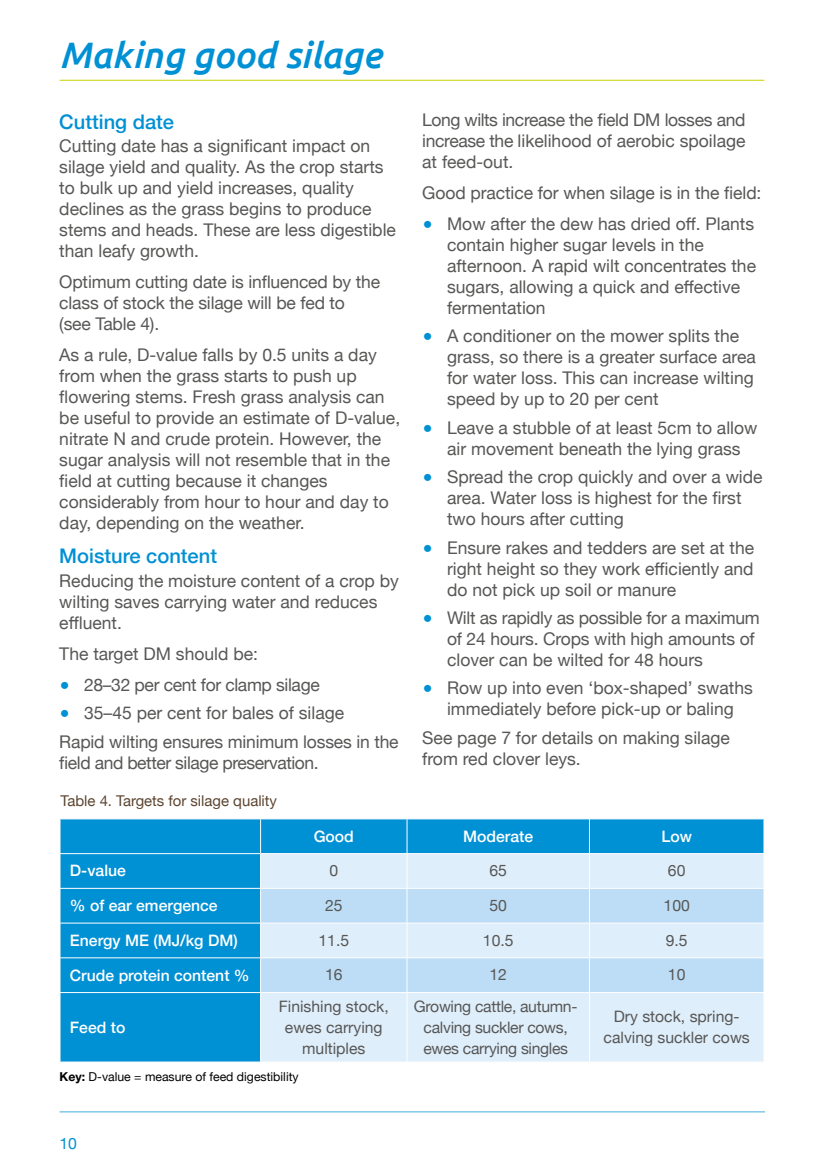
<style>
.page{position:relative;width:824px;height:1171px;background:#fff}
.page>*{position:absolute;margin:0;border:0;box-sizing:border-box;transform-origin:0 0}
.SUB_TITLE{font:italic 500 36.75px "Ubuntu";color:#0090d4}
.BLUE_SUB_HEADING_1{font:500 20.12px "Helvetica Neue";color:#0090d4}
.MAIN_BODY{font:17.5px/21px "Helvetica Neue";color:#575756}
.MAIN_BODY-2{font:17.5px "Helvetica Neue";letter-spacing:-.02em;color:#575756}
.Main_Body{font:15.75px/21px "Helvetica Neue";color:#575756;text-align:center}
.TABLE_TEXT_TITLE{font:500 15.75px "Helvetica Neue";color:#fff}
.Main_Body-2{font:15.75px/21px "Helvetica Neue";letter-spacing:-.02em;color:#575756;text-align:center}
.t1{font:15.75px "Helvetica Neue";color:#0090d4}
.MAIN_CAPTION{font:14.88px "Helvetica Neue";color:#5c4530}
.SOURCE_CREDIT{font:12.25px "Helvetica Neue";color:#000}
.s1{font-size:16.62px;color:#0090d4}
.s2{font-weight:700}
</style>
<div class="page">
<hr style="left:60px;top:1111px;width:705px;height:1px;background:#0090d4">
<hr style="left:60px;top:80px;width:704px;height:1px;background:#c8d300">
<div style="left:61px;top:819px;width:702px;height:242px;background:#0090d4"></div>
<div style="left:261px;top:854px;width:502px;height:207px;background:#dfeefb"></div>
<svg style="left:261px;top:889px;width:502px;height:103px;background:#c8e2f7"></svg>
<hr style="left:260px;top:819px;width:1px;height:34px;background:#fff">
<hr style="left:406px;top:819px;width:1px;height:34px;background:#fff">
<hr style="left:589px;top:819px;width:1px;height:34px;background:#fff">
<hr style="left:60px;top:853px;width:200px;height:1px;background:#fff">
<hr style="left:260px;top:853px;width:147px;height:1px;background:#fff">
<hr style="left:260px;top:854px;width:1px;height:34px;background:#fff">
<hr style="left:407px;top:853px;width:182px;height:1px;background:#fff">
<hr style="left:406px;top:854px;width:1px;height:34px;background:#fff">
<hr style="left:589px;top:853px;width:175px;height:1px;background:#fff">
<hr style="left:589px;top:854px;width:1px;height:34px;background:#fff">
<hr style="left:60px;top:888px;width:200px;height:1px;background:#fff">
<hr style="left:260px;top:888px;width:147px;height:1px;background:#fff">
<hr style="left:260px;top:889px;width:1px;height:33px;background:#fff">
<hr style="left:407px;top:888px;width:182px;height:1px;background:#fff">
<hr style="left:406px;top:889px;width:1px;height:33px;background:#fff">
<hr style="left:589px;top:888px;width:175px;height:1px;background:#fff">
<hr style="left:589px;top:889px;width:1px;height:33px;background:#fff">
<hr style="left:60px;top:922px;width:200px;height:1px;background:#fff">
<hr style="left:260px;top:922px;width:147px;height:1px;background:#fff">
<hr style="left:260px;top:923px;width:1px;height:34px;background:#fff">
<hr style="left:407px;top:922px;width:182px;height:1px;background:#fff">
<hr style="left:406px;top:923px;width:1px;height:34px;background:#fff">
<hr style="left:589px;top:922px;width:175px;height:1px;background:#fff">
<hr style="left:589px;top:923px;width:1px;height:34px;background:#fff">
<hr style="left:60px;top:957px;width:200px;height:1px;background:#fff">
<hr style="left:260px;top:957px;width:147px;height:1px;background:#fff">
<hr style="left:260px;top:958px;width:1px;height:34px;background:#fff">
<hr style="left:407px;top:957px;width:182px;height:1px;background:#fff">
<hr style="left:406px;top:958px;width:1px;height:34px;background:#fff">
<hr style="left:589px;top:957px;width:175px;height:1px;background:#fff">
<hr style="left:589px;top:958px;width:1px;height:34px;background:#fff">
<hr style="left:60px;top:992px;width:200px;height:1px;background:#fff">
<hr style="left:260px;top:992px;width:147px;height:1px;background:#fff">
<hr style="left:260px;top:993px;width:1px;height:68px;background:#fff">
<hr style="left:407px;top:992px;width:182px;height:1px;background:#fff">
<hr style="left:406px;top:993px;width:1px;height:68px;background:#fff">
<hr style="left:589px;top:992px;width:175px;height:1px;background:#fff">
<hr style="left:589px;top:993px;width:1px;height:68px;background:#fff">
<p class="SUB_TITLE" style="left:60px;top:33px;width:324px">Making good silage</p>
<p class="BLUE_SUB_HEADING_1" style="left:59px;top:105px;width:116px">Cutting date</p>
<p class="MAIN_BODY" style="left:59px;top:137px;width:338px">Cutting date has a significant impact on silage yield and quality. As the crop starts to bulk up and yield increases, quality declines as the grass begins to produce stems and heads. These are less digestible than leafy growth.</p>
<p class="MAIN_BODY" style="left:59px;top:272px;width:322px">Optimum cutting date is influenced by the class of stock the silage will be fed to (see Table 4).</p>
<p class="MAIN_BODY" style="left:59px;top:345px;width:342px">As a rule, D-value falls by 0.5 units a day from when the grass starts to push up flowering stems. Fresh grass analysis can be useful to provide an estimate of D-value, nitrate N and crude protein. However, the sugar analysis will not resemble that in the field at cutting because it changes considerably from hour to hour and day to day, depending on the weather.</p>
<p class="BLUE_SUB_HEADING_1" style="left:59px;top:540px;width:159px">Moisture content</p>
<p class="MAIN_BODY" style="left:59px;top:571px;width:341px">Reducing the moisture content of a crop by wilting saves carrying water and reduces effluent.</p>
<p class="MAIN_BODY" style="left:59px;top:644px;width:200px">The target DM should be:</p>
<p class="MAIN_BODY-2" style="left:60px;top:672px;width:262px"><span class="s1">●</span> 28–32 per cent for clamp silage</p>
<p class="MAIN_BODY" style="left:60px;top:703px;width:286px"><span class="s1">●</span> 35–45 per cent for bales of silage</p>
<p class="MAIN_BODY" style="left:59px;top:732px;width:341px">Rapid wilting ensures minimum losses in the field and better silage preservation.</p>
<p class="MAIN_CAPTION" style="left:61px;top:790px;width:218px">Table 4. Targets for silage quality</p>
<p class="MAIN_BODY" style="left:422px;top:110px;width:325px;text-align:justify">Long wilts increase the field DM losses and increase the likelihood of aerobic spoilage at feed-out.</p>
<p class="MAIN_BODY" style="left:422px;top:183px;width:341px">Good practice for when silage is in the field:</p>
<p class="MAIN_BODY" style="left:447px;top:214px;width:310px;text-indent:-24px"><span class="s1">●</span> Mow after the dew has dried off. Plants contain higher sugar levels in the afternoon. A rapid wilt concentrates the sugars, allowing a quick and effective fermentation</p>
<p class="MAIN_BODY" style="left:447px;top:326px;width:310px;text-indent:-24px"><span class="s1">●</span> A conditioner on the mower splits the grass, so there is a greater surface area for water loss. This can increase wilting speed by up to 20 per cent</p>
<p class="MAIN_BODY" style="left:422px;top:418px;width:336px;text-align:center"><span class="s1">●</span> Leave a stubble of at least 5cm to allow air movement beneath the lying grass</p>
<p class="MAIN_BODY" style="left:447px;top:467px;width:317px;text-indent:-24px"><span class="s1">●</span> Spread the crop quickly and over a wide area. Water loss is highest for the first two hours after cutting</p>
<p class="MAIN_BODY" style="left:447px;top:538px;width:308px;text-align:justify;text-indent:-24px"><span class="s1">●</span> Ensure rakes and tedders are set at the right height so they work efficiently and do not pick up soil or manure</p>
<p class="MAIN_BODY" style="left:447px;top:608px;width:314px;text-indent:-24px"><span class="s1">●</span> Wilt as rapidly as possible for a maximum of 24 hours. Crops with high amounts of clover can be wilted for 48 hours</p>
<p class="MAIN_BODY" style="left:422px;top:679px;width:332px;text-align:center"><span class="s1">●</span> Row up into even ‘box-shaped’ swaths immediately before pick-up or baling</p>
<p class="MAIN_BODY" style="left:422px;top:728px;width:309px">See page 7 for details on making silage from red clover leys.</p>
<p class="TABLE_TEXT_TITLE" style="left:313px;top:823px;width:42px">Good</p>
<p class="TABLE_TEXT_TITLE" style="left:463px;top:823px;width:72px">Moderate</p>
<p class="TABLE_TEXT_TITLE" style="left:661px;top:823px;width:32px">Low</p>
<p class="TABLE_TEXT_TITLE" style="left:70px;top:858px;width:58px">D-value</p>
<p class="Main_Body" style="left:329px;top:861px;width:10px">0</p>
<p class="Main_Body" style="left:489px;top:861px;width:19px">65</p>
<p class="Main_Body" style="left:668px;top:861px;width:19px">60</p>
<p class="TABLE_TEXT_TITLE" style="left:70px;top:893px;width:149px">% of ear emergence</p>
<p class="Main_Body" style="left:325px;top:896px;width:19px">25</p>
<p class="Main_Body" style="left:489px;top:896px;width:19px">50</p>
<p class="Main_Body" style="left:663px;top:896px;width:28px">100</p>
<p class="TABLE_TEXT_TITLE" style="left:70px;top:927px;width:169px">Energy ME (MJ/kg DM)</p>
<p class="Main_Body" style="left:318px;top:930px;width:32px">11.5</p>
<p class="Main_Body" style="left:483px;top:930px;width:32px">10.5</p>
<p class="Main_Body" style="left:665px;top:930px;width:23px">9.5</p>
<p class="TABLE_TEXT_TITLE" style="left:70px;top:962px;width:181px">Crude protein content %</p>
<p class="Main_Body" style="left:325px;top:965px;width:19px">16</p>
<p class="Main_Body" style="left:489px;top:965px;width:19px">12</p>
<p class="Main_Body" style="left:668px;top:965px;width:19px">10</p>
<p class="TABLE_TEXT_TITLE" style="left:70px;top:1014px;width:57px">Feed to</p>
<p class="Main_Body" style="left:279px;top:996px;width:111px">Finishing stock, ewes carrying multiples</p>
<p class="Main_Body-2" style="left:414px;top:996px;width:165px">Growing cattle, autumn&shy;calving suckler cows, ewes carrying singles</p>
<p class="Main_Body" style="left:603px;top:1007px;width:148px">Dry stock, spring&shy;calving suckler cows</p>
<p class="SOURCE_CREDIT" style="left:60px;top:1068px;width:241px"><span class="s2">Key:</span> D-value = measure of feed digestibility</p>
<p class="t1" style="left:60px;top:1131px;width:19px">10</p>
</div>
